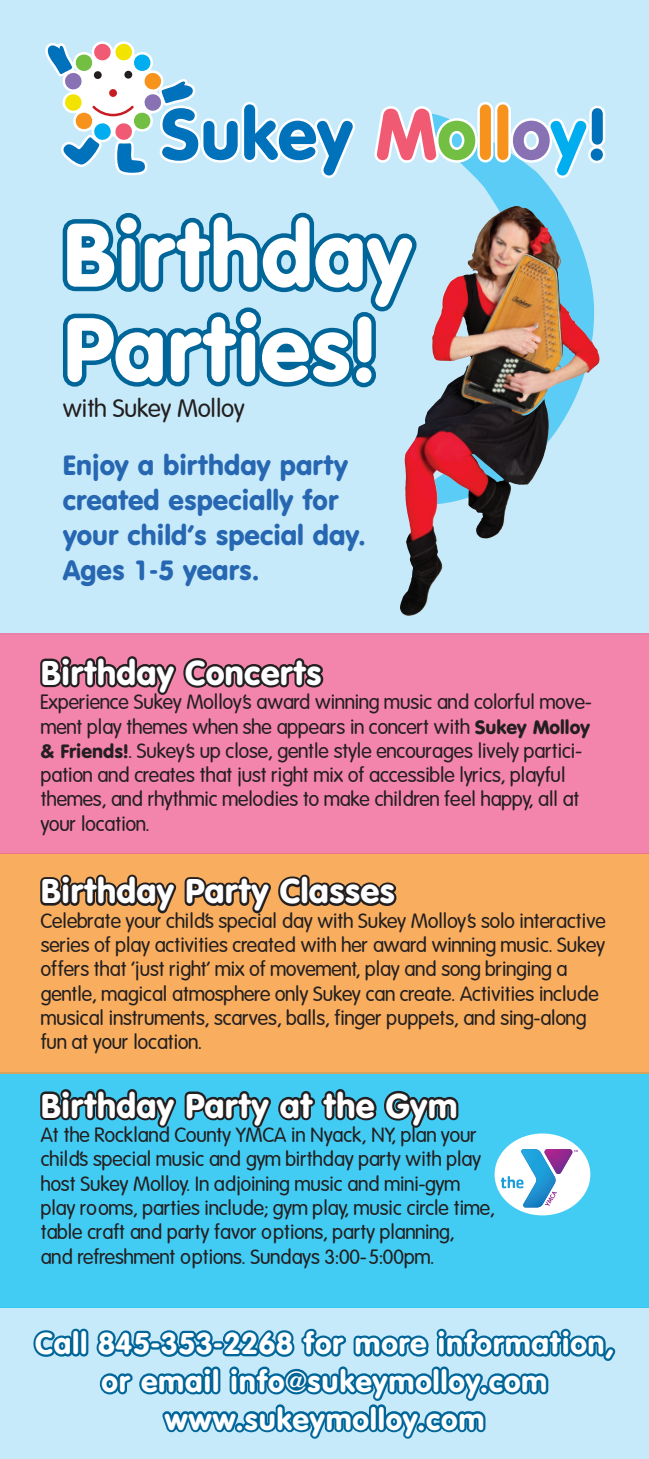
<style>
.page{position:relative;width:649px;height:1459px;background:#fff}
.page>*{position:absolute;margin:0;border:0;box-sizing:border-box;transform-origin:0 0}
.t1{font:700 94.5px "VAG Rounded";color:#fff}
.t2{font:700 36px "VAG Rounded";color:#fff}
.t3{font:700 31.5px "VAG Rounded";letter-spacing:.02em;color:#fff}
.t4{font:700 29.25px "VAG Rounded";color:#2767b2}
.t5{font:700 24.75px "VAG Rounded Light S Si";color:#231f20}
.t6{font:700 20.25px/24.3px "VAG Rounded Light S Si";color:#231f20}
.s1{font-family:"VAG Rounded"}
</style>
<div class="page">
<div style="left:0;top:0;width:649px;height:635px;background:#c6eafa"></div>
<img style="left:404px;top:113px;width:191px;height:393px">
<img style="left:479px;top:206px;width:35px;height:27px">
<div style="left:0;top:1307px;width:649px;height:152px;background:#c6eafa"></div>
<div style="left:0;top:1072px;width:649px;height:235px;background:#42ccf4"></div>
<div style="left:0;top:853px;width:649px;height:220px;background:#f8ad5f"></div>
<div style="left:0;top:633px;width:649px;height:220px;background:#f384ab"></div>
<svg style="left:45px;top:41px;width:310px;height:137px"></svg>
<svg style="left:374px;top:106px;width:103px;height:57px"></svg>
<svg style="left:477px;top:102px;width:16px;height:60px"></svg>
<div style="left:480px;top:104px;width:11px;height:56px;background:#f7931d;border-radius:6px"></div>
<svg style="left:495px;top:102px;width:16px;height:60px"></svg>
<div style="left:497px;top:104px;width:11px;height:56px;background:#f7931d;border-radius:6px"></div>
<svg style="left:510px;top:106px;width:95px;height:72px"></svg>
<svg style="left:62px;top:208px;width:359px;height:184px"></svg>
<svg style="left:40px;top:656px;width:284px;height:39px"></svg>
<svg style="left:40px;top:874px;width:357px;height:40px"></svg>
<svg style="left:40px;top:1089px;width:419px;height:39px"></svg>
<svg style="left:33px;top:1330px;width:42px;height:27px"></svg>
<div style="left:71px;top:1328px;width:9px;height:28px;border:4px solid #069;border-radius:2px"></div>
<div style="left:79px;top:1328px;width:9px;height:28px;border:4px solid #069;border-radius:2px"></div>
<svg style="left:96px;top:1328px;width:520px;height:111px"></svg>
<div style="left:494px;top:1133px;width:96px;height:82px;background:#fff;border-radius:50%"></div>
<svg style="left:501px;top:1149px;width:76px;height:58px"></svg>
<p class="t1" style="left:63px;top:202px;width:352px">Birthday</p>
<p class="t1" style="left:63px;top:296px;width:314px">Parties!</p>
<p class="t5" style="left:63px;top:394px;width:183px">with Sukey Molloy</p>
<p class="t4" style="left:63px;top:448px;width:287px">Enjoy a birthday party</p>
<p class="t4" style="left:63px;top:483px;width:277px">created especially for</p>
<p class="t4" style="left:63px;top:519px;width:305px">your child’s special day.</p>
<p class="t4" style="left:63px;top:554px;width:198px">Ages 1-5 years.</p>
<p class="t2" style="left:41px;top:652px;width:282px">Birthday Concerts</p>
<p class="t6" style="left:41px;top:690px;width:552px">Experience Sukey Molloy’s award winning music and colorful move&shy;ment play themes when she appears in concert with <span class="s1">Sukey Molloy &amp; Friends!</span>. Sukey’s up close, gentle style encourages lively partici&shy;pation and creates that just right mix of accessible lyrics, playful themes, and rhythmic melodies to make children feel happy, all at your location.</p>
<p class="t2" style="left:41px;top:871px;width:356px">Birthday Party Classes</p>
<p class="t6" style="left:41px;top:908px;width:566px">Celebrate your child’s special day with Sukey Molloy’s solo interactive series of play activities created with her award winning music. Sukey offers that ‘just right’ mix of movement, play and song bringing a gentle, magical atmosphere only Sukey can create. Activities include musical instruments, scarves, balls, finger puppets, and sing-along fun at your location.</p>
<p class="t2" style="left:41px;top:1085px;width:418px">Birthday Party at the Gym</p>
<p class="t6" style="left:41px;top:1122px;width:437px">At the Rockland County YMCA in Nyack, NY, plan your</p>
<p class="t6" style="left:41px;top:1147px;width:441px">child’s special music and gym birthday party with play</p>
<p class="t6" style="left:41px;top:1171px;width:421px">host Sukey Molloy. In adjoining music and mini-gym</p>
<p class="t6" style="left:41px;top:1195px;width:455px">play rooms, parties include; gym play, music circle time,</p>
<p class="t6" style="left:41px;top:1220px;width:415px">table craft and party favor options, party planning,</p>
<p class="t6" style="left:41px;top:1244px;width:394px">and refreshment options. Sundays 3:00- 5:00pm.</p>
<p class="t3" style="left:35px;top:1325px;width:580px">Call 845-353-2268 for more information,</p>
<p class="t3" style="left:101px;top:1363px;width:447px">or email info@sukeymolloy.com</p>
<p class="t3" style="left:164px;top:1401px;width:322px">www.sukeymolloy.com</p>
</div>
